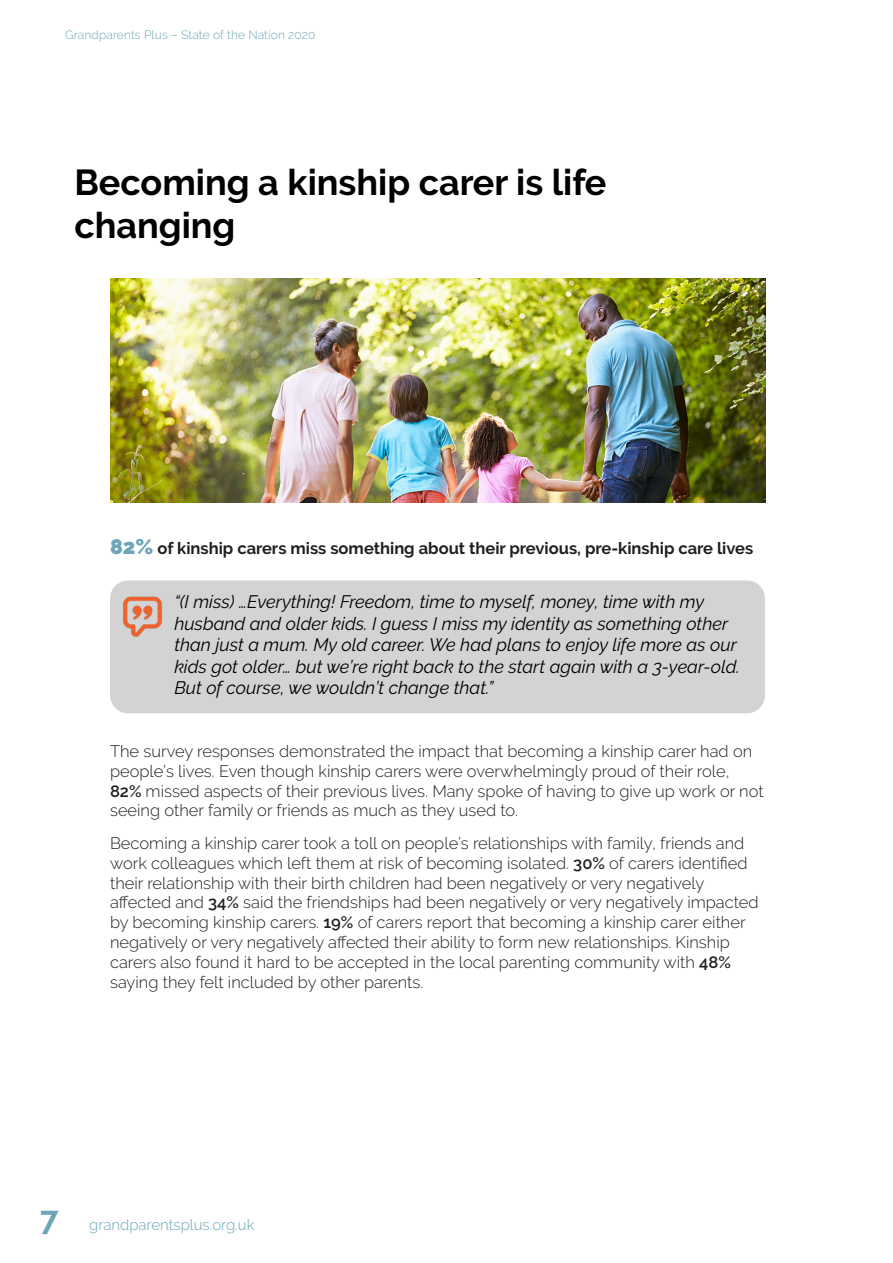
<style>
.page{position:relative;width:893px;height:1263px;background:#fff}
.page>*{position:absolute;margin:0;border:0;box-sizing:border-box;transform-origin:0 0}
.t1{font:700 36px/43.2px "Raleway";color:#000001}
.t2{font:italic 18px/21.6px "Raleway";color:#000001}
.t3{font:300 16.5px/19.8px "Raleway";color:#231f20}
.t4{font:700 16.5px "Raleway";color:#231f20}
.t5{font:300 15px "Raleway";color:#6ba5b6}
.t6{font:300 12px "Raleway";letter-spacing:.01em;color:#6ba5b6}
.s1{font-weight:900;font-size:21px;color:#6ba5b7}
.s2{font-weight:600}
.s3{font-weight:700;font-size:33px}
</style>
<div class="page">
<img style="left:111px;top:279px;width:654px;height:224px">
<div style="left:110px;top:580px;width:655px;height:133px;background:#d2d3d2;border-radius:18px"></div>
<img style="left:123px;top:596px;width:39px;height:41px">
<p class="t6" style="left:65px;top:28px;width:252px">Grandparents Plus – State of the Nation 2020</p>
<p class="t1" style="left:74px;top:161px;width:533px">Becoming a kinship carer is life changing</p>
<p class="t4" style="left:110px;top:539px;width:645px"><span class="s1">82%</span> of kinship carers miss something about their previous, pre-kinship care lives</p>
<p class="t2" style="left:174px;top:591px;width:567px">“(I miss) …Everything! Freedom, time to myself, money, time with my husband and older kids. I guess I miss my identity as something other than just a mum. My old career. We had plans to enjoy life more as our kids got older… but we’re right back to the start again with a 3-year-old.<br>But of course, we wouldn’t change that.”</p>
<p class="t3" style="left:110px;top:741px;width:655px">The survey responses demonstrated the impact that becoming a kinship carer had on people’s lives. Even though kinship carers were overwhelmingly proud of their role, <span class="s2">82%</span> missed aspects of their previous lives. Many spoke of having to give up work or not seeing other family or friends as much as they used to.</p>
<p class="t3" style="left:110px;top:833px;width:650px">Becoming a kinship carer took a toll on people’s relationships with family, friends and work colleagues which left them at risk of becoming isolated. <span class="s2">30%</span> of carers identified their relationship with their birth children had been negatively or very negatively affected and <span class="s2">34%</span> said the friendships had been negatively or very negatively impacted by becoming kinship carers. <span class="s2">19%</span> of carers report that becoming a kinship carer either negatively or very negatively affected their ability to form new relationships. Kinship carers also found it hard to be accepted in the local parenting community with <span class="s2">48% </span>saying they felt included by other parents.</p>
<p class="t5" style="left:40px;top:1215px;width:216px"><span class="s3">7</span> grandparentsplus.org.uk</p>
</div>
